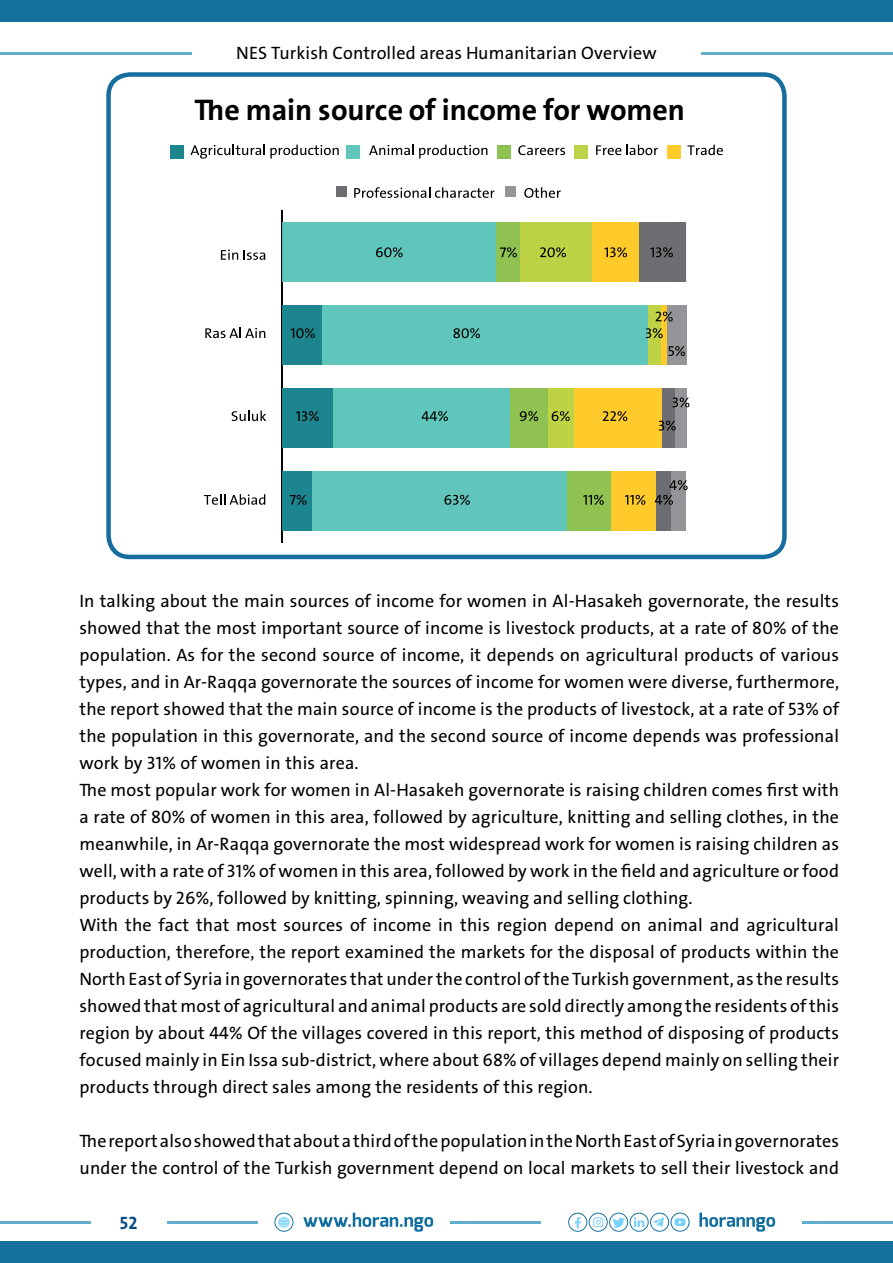
<style>
.page{position:relative;width:893px;height:1263px;background:#fff}
.page>*{position:absolute;margin:0;border:0;box-sizing:border-box;transform-origin:0 0}
.t1{font:700 30px "Bahij The Sans Arabic";letter-spacing:-.005em;color:#000}
.t2{font:18px/27px "Bahij The Sans Arabic";letter-spacing:.01em;color:#000}
.t3{font:700 18px "Bahij The Sans Arabic";color:#074d83}
</style>
<div class="page">
<hr style="left:803px;top:1221px;width:90px;height:2px;background:#61aece">
<hr style="left:0;top:1221px;width:90px;height:2px;background:#61aece">
<hr style="left:450px;top:1221px;width:90px;height:2px;background:#61aece">
<hr style="left:167px;top:1221px;width:90px;height:2px;background:#61aece">
<hr style="left:0;top:52px;width:191px;height:3px;background:#61aece">
<hr style="left:702px;top:52px;width:191px;height:3px;background:#61aece">
<div style="left:0;top:1242px;width:893px;height:21px;background:#17719f"></div>
<div style="left:0;top:0;width:893px;height:21px;background:#17719f"></div>
<svg style="left:568px;top:1212px;width:122px;height:20px"></svg>
<svg style="left:699px;top:1212px;width:76px;height:19px"></svg>
<svg style="left:274px;top:1213px;width:19px;height:19px"></svg>
<svg style="left:303px;top:1212px;width:130px;height:19px"></svg>
<div style="left:106px;top:72px;width:681px;height:487px;border:4px solid #176e9e;border-radius:21px"></div>
<svg style="left:190px;top:145px;width:149px;height:14px"></svg>
<svg style="left:369px;top:145px;width:118px;height:14px"></svg>
<svg style="left:518px;top:145px;width:47px;height:10px"></svg>
<svg style="left:596px;top:145px;width:62px;height:10px"></svg>
<svg style="left:687px;top:145px;width:36px;height:10px"></svg>
<svg style="left:354px;top:187px;width:140px;height:11px"></svg>
<svg style="left:524px;top:187px;width:37px;height:11px"></svg>
<div style="left:667px;top:145px;width:14px;height:13px;background:#ffcb2b"></div>
<div style="left:170px;top:145px;width:14px;height:13px;background:#1d858d"></div>
<div style="left:346px;top:145px;width:14px;height:13px;background:#60c5ba"></div>
<div style="left:497px;top:145px;width:14px;height:13px;background:#8fc250"></div>
<div style="left:574px;top:145px;width:14px;height:13px;background:#bed245"></div>
<div style="left:336px;top:187px;width:10px;height:10px;background:#6d6e71"></div>
<div style="left:505px;top:187px;width:10px;height:10px;background:#939598"></div>
<hr style="left:282px;top:211px;width:1px;height:332px;background:#000">
<div style="left:667px;top:305px;width:20px;height:60px;background:#939598"></div>
<div style="left:674px;top:388px;width:13px;height:60px;background:#939598"></div>
<div style="left:671px;top:471px;width:15px;height:60px;background:#939598"></div>
<div style="left:639px;top:222px;width:47px;height:60px;background:#6d6e71"></div>
<div style="left:662px;top:388px;width:12px;height:60px;background:#6d6e71"></div>
<div style="left:656px;top:471px;width:15px;height:60px;background:#6d6e71"></div>
<div style="left:591px;top:222px;width:48px;height:60px;background:#ffcb2b"></div>
<div style="left:660px;top:305px;width:7px;height:60px;background:#ffcb2b"></div>
<div style="left:573px;top:388px;width:89px;height:60px;background:#ffcb2b"></div>
<div style="left:611px;top:471px;width:45px;height:60px;background:#ffcb2b"></div>
<div style="left:520px;top:222px;width:71px;height:60px;background:#bed245"></div>
<div style="left:647px;top:305px;width:13px;height:60px;background:#bed245"></div>
<div style="left:548px;top:388px;width:25px;height:60px;background:#bed245"></div>
<div style="left:496px;top:222px;width:24px;height:60px;background:#8fc250"></div>
<div style="left:510px;top:388px;width:38px;height:60px;background:#8fc250"></div>
<div style="left:566px;top:471px;width:45px;height:60px;background:#8fc250"></div>
<div style="left:282px;top:222px;width:214px;height:60px;background:#60c5ba"></div>
<div style="left:322px;top:305px;width:325px;height:60px;background:#60c5ba"></div>
<div style="left:333px;top:388px;width:177px;height:60px;background:#60c5ba"></div>
<div style="left:312px;top:471px;width:254px;height:60px;background:#60c5ba"></div>
<div style="left:282px;top:305px;width:40px;height:60px;background:#1d858d"></div>
<div style="left:282px;top:388px;width:51px;height:60px;background:#1d858d"></div>
<div style="left:282px;top:471px;width:30px;height:60px;background:#1d858d"></div>
<svg style="left:205px;top:328px;width:60px;height:10px"></svg>
<svg style="left:204px;top:494px;width:61px;height:11px"></svg>
<svg style="left:232px;top:411px;width:34px;height:10px"></svg>
<svg style="left:221px;top:250px;width:17px;height:10px"></svg>
<svg style="left:244px;top:250px;width:21px;height:10px"></svg>
<svg style="left:376px;top:247px;width:27px;height:10px"></svg>
<svg style="left:500px;top:247px;width:17px;height:10px"></svg>
<svg style="left:540px;top:247px;width:26px;height:10px"></svg>
<svg style="left:604px;top:247px;width:23px;height:10px"></svg>
<svg style="left:650px;top:247px;width:23px;height:10px"></svg>
<svg style="left:290px;top:328px;width:25px;height:10px"></svg>
<svg style="left:296px;top:411px;width:23px;height:10px"></svg>
<svg style="left:289px;top:495px;width:17px;height:10px"></svg>
<svg style="left:444px;top:495px;width:26px;height:10px"></svg>
<svg style="left:583px;top:495px;width:21px;height:10px"></svg>
<svg style="left:625px;top:495px;width:20px;height:10px"></svg>
<svg style="left:655px;top:480px;width:33px;height:25px"></svg>
<svg style="left:422px;top:411px;width:26px;height:10px"></svg>
<svg style="left:520px;top:411px;width:18px;height:10px"></svg>
<svg style="left:552px;top:411px;width:18px;height:10px"></svg>
<svg style="left:603px;top:411px;width:24px;height:10px"></svg>
<svg style="left:659px;top:421px;width:17px;height:10px"></svg>
<svg style="left:673px;top:397px;width:16px;height:10px"></svg>
<svg style="left:453px;top:328px;width:27px;height:10px"></svg>
<svg style="left:646px;top:328px;width:17px;height:10px"></svg>
<svg style="left:656px;top:311px;width:17px;height:11px"></svg>
<svg style="left:668px;top:346px;width:17px;height:10px"></svg>
<p class="t2" style="left:236px;top:40px;width:422px">NES Turkish Controlled areas Humanitarian Overview</p>
<h1 class="t1" style="left:195px;top:92px;width:492px">The main source of income for women</h1>
<p class="t2" style="left:80px;top:587px;width:761px">In talking about the main sources of income for women in Al-Hasakeh governorate, the results showed that the most important source of income is livestock products, at a rate of 80% of the population. As for the second source of income, it depends on agricultural products of various types, and in Ar-Raqqa governorate the sources of income for women were diverse, furthermore, the report showed that the main source of income is the products of livestock, at a rate of 53% of the population in this governorate, and the second source of income depends was professional work by 31% of women in this area.<br>The most popular work for women in Al-Hasakeh governorate is raising children comes first with a rate of 80% of women in this area, followed by agriculture, knitting and selling clothes, in the meanwhile, in Ar-Raqqa governorate the most widespread work for women is raising children as well, with a rate of 31% of women in this area, followed by work in the field and agriculture or food products by 26%, followed by knitting, spinning, weaving and selling clothing.<br>With the fact that most sources of income in this region depend on animal and agricultural production, therefore, the report examined the markets for the disposal of products within the North East of Syria in governorates that under the control of the Turkish government, as the results showed that most of agricultural and animal products are sold directly among the residents of this region by about 44% Of the villages covered in this report, this method of disposing of products focused mainly in Ein Issa sub-district, where about 68% of villages depend mainly on selling their products through direct sales among the residents of this region.</p>
<p class="t2" style="left:80px;top:1127px;width:761px">The report also showed that about a third of the population in the North East of Syria in governorates under the control of the Turkish government depend on local markets to sell their livestock and</p>
<p class="t3" style="left:120px;top:1212px;width:19px">52</p>
</div>
